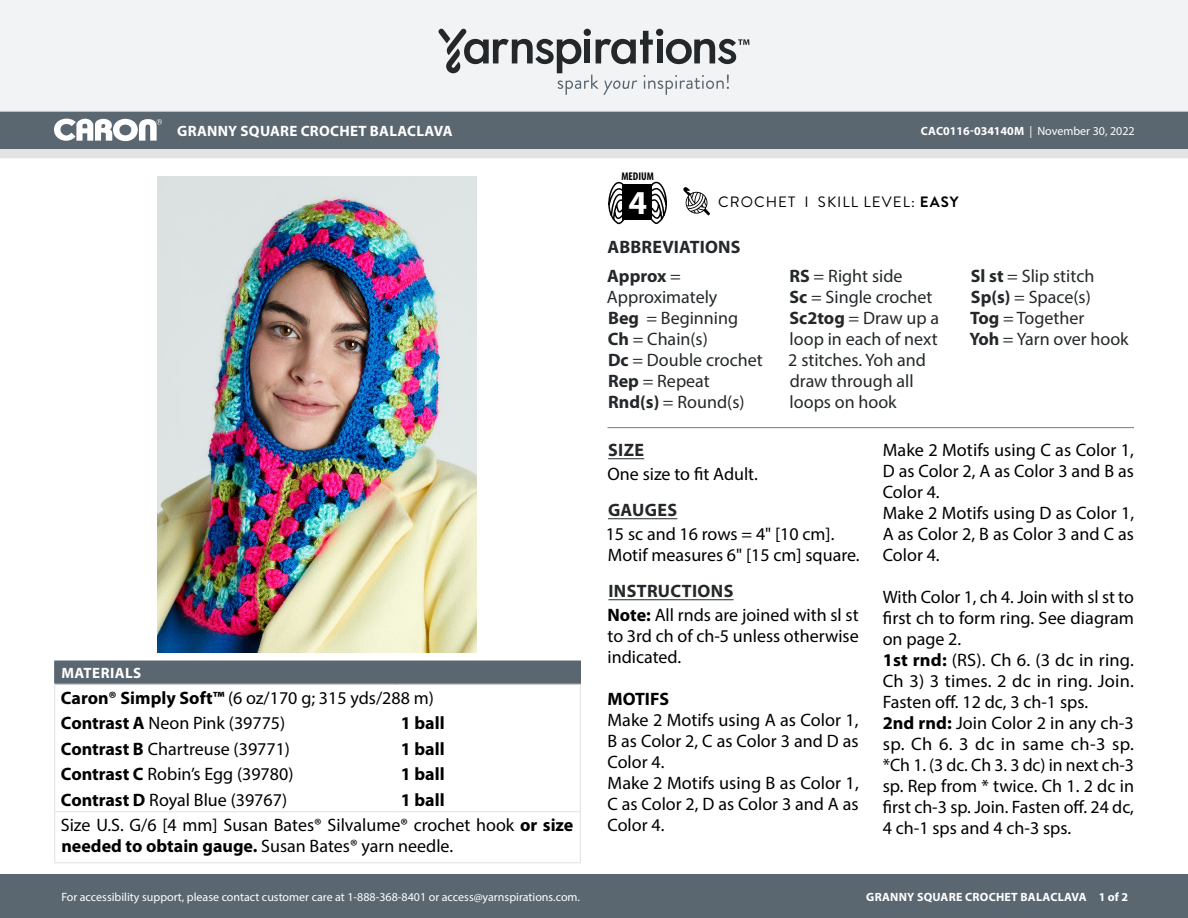
<style>
.page{position:relative;width:1188px;height:918px;background:#fff}
.page>*{position:absolute;margin:0;border:0;box-sizing:border-box;transform-origin:0 0}
.t1{font:700 33.6px "Myriad Pro";color:#fff}
.Body_-__Auto_Style_w{font:18px/21px "Myriad Pro";color:#000;text-align:justify}
.Abbreviations_-_With{font:18px/21px "Myriad Pro";color:#24282a}
.Material_-__Colors_i{font:18px "Myriad Pro";color:#000}
.Materials_-_Needle{font:18px/21px "Myriad Pro";color:#000}
.Body_-_NO_Automatic{font:18px "Myriad Pro";color:#000}
.Materials_-_Brand{font:18px "Myriad Pro";color:#000}
.Body_-_HEADERS_-_Und{font:700 18px "Myriad Pro";letter-spacing:.02em;color:#24282a}
.Material_-__Colors_i-2{font:700 18px "Myriad Pro";color:#000}
.Body_-__Auto_Style_w-2{font:700 18px "Myriad Pro";color:#000}
.Materials_-__Header{font:700 15px "Myriad Pro";letter-spacing:.02em;color:#fff}
.Type_of_pattern___Sk{font:15px "Brandon Grotesque";letter-spacing:.07em;color:#000}
.t2{font:12px "Myriad Pro";color:#fff}
.t3{font:700 12px "Myriad Pro";letter-spacing:.02em;color:#fff}
.t4{font:700 condensed 11.25px "Myriad Pro";color:#000}
.s1{font-weight:700}
</style>
<div class="page">
<div style="left:0;top:875px;width:1188px;height:43px;background:#5a6670"></div>
<div style="left:0;top:149px;width:1188px;height:9px;background:#e4e3e3"></div>
<div style="left:0;top:111px;width:1188px;height:38px;background:#5a6670"></div>
<div style="left:0;top:0;width:1188px;height:112px;background:#f2f3f4"></div>
<svg style="left:438px;top:29px;width:311px;height:66px"></svg>
<svg style="left:683px;top:187px;width:27px;height:28px"></svg>
<svg style="left:608px;top:181px;width:18px;height:43px"></svg>
<svg style="left:649px;top:181px;width:18px;height:43px"></svg>
<div style="left:622px;top:185px;width:30px;height:35px;background:#000"></div>
<svg style="left:54px;top:119px;width:108px;height:22px"></svg>
<img style="left:158px;top:177px;width:319px;height:475px">
<hr style="left:608px;top:458px;width:36px;height:1px;background:#24282a">
<hr style="left:608px;top:518px;width:69px;height:1px;background:#24282a">
<hr style="left:608px;top:599px;width:126px;height:1px;background:#24282a">
<hr style="left:608px;top:427px;width:526px;height:1px;background:#7d7d7d">
<div style="left:55px;top:661px;width:525px;height:23px;background:#5a6670"></div>
<hr style="left:54px;top:684px;width:342px;height:1px;background:#e4e3e3">
<hr style="left:396px;top:684px;width:185px;height:1px;background:#e4e3e3">
<svg style="left:54px;top:661px;width:1px;height:150px"></svg>
<svg style="left:580px;top:661px;width:1px;height:150px"></svg>
<hr style="left:54px;top:812px;width:1px;height:50px;background:#e4e3e3">
<hr style="left:54px;top:811px;width:342px;height:1px;background:#e4e3e3">
<hr style="left:396px;top:811px;width:185px;height:1px;background:#e4e3e3">
<hr style="left:580px;top:812px;width:1px;height:50px;background:#e4e3e3">
<hr style="left:54px;top:862px;width:342px;height:1px;background:#e4e3e3">
<hr style="left:396px;top:862px;width:185px;height:1px;background:#e4e3e3">
<p class="Materials_-__Header" style="left:177px;top:121px;width:277px">GRANNY SQUARE CROCHET BALACLAVA</p>
<p class="Materials_-__Header" style="left:61px;top:663px;width:81px">MATERIALS</p>
<p class="Materials_-_Brand" style="left:61px;top:687px;width:374px"><span class="s1">Caron® Simply Soft™</span> (6 oz/170 g; 315 yds/288 m)</p>
<p class="Material_-__Colors_i" style="left:61px;top:712px;width:226px"><span class="s1">Contrast A</span> Neon Pink (39775)</p>
<p class="Material_-__Colors_i-2" style="left:401px;top:711px;width:45px">1 ball</p>
<p class="Material_-__Colors_i" style="left:61px;top:738px;width:231px"><span class="s1">Contrast B</span> Chartreuse (39771)</p>
<p class="Material_-__Colors_i-2" style="left:401px;top:737px;width:45px">1 ball</p>
<p class="Material_-__Colors_i" style="left:61px;top:763px;width:234px"><span class="s1">Contrast C</span> Robin’s Egg (39780)</p>
<p class="Material_-__Colors_i-2" style="left:401px;top:762px;width:45px">1 ball</p>
<p class="Material_-__Colors_i" style="left:61px;top:789px;width:228px"><span class="s1">Contrast D</span> Royal Blue (39767)</p>
<p class="Material_-__Colors_i-2" style="left:401px;top:788px;width:45px">1 ball</p>
<p class="Materials_-_Needle" style="left:61px;top:814px;width:514px">Size U.S. G/6 [4 mm] Susan Bates® Silvalume® crochet hook <span class="s1">or size needed to obtain gauge.</span> Susan Bates® yarn needle.</p>
<p class="t2" style="left:61px;top:889px;width:520px">For accessibility support, please contact customer care at 1-888-368-8401 or access@yarnspirations.com.</p>
<p class="t4" style="left:621px;top:169px;width:34px">MEDIUM</p>
<h1 class="t1" style="left:629px;top:180px;width:20px">4</h1>
<p class="t2" style="left:921px;top:124px;width:216px"><span class="s1">CAC0116-034140M</span> | November 30, 2022</p>
<p class="Type_of_pattern___Sk" style="left:718px;top:192px;width:242px">CROCHET I SKILL LEVEL: <span class="s1">EASY</span></p>
<p class="Body_-_HEADERS_-_Und" style="left:608px;top:235px;width:135px">ABBREVIATIONS</p>
<p class="Abbreviations_-_With" style="left:607px;top:265px;width:112px"><span class="s1">Approx</span> =<br>Approximately</p>
<p class="Abbreviations_-_With" style="left:608px;top:307px;width:132px"><span class="s1">Beg</span> = Beginning</p>
<p class="Abbreviations_-_With" style="left:608px;top:328px;width:102px"><span class="s1">Ch</span> = Chain(s)</p>
<p class="Abbreviations_-_With" style="left:608px;top:349px;width:156px"><span class="s1">Dc</span> = Double crochet</p>
<p class="Abbreviations_-_With" style="left:608px;top:370px;width:103px"><span class="s1">Rep</span> = Repeat</p>
<p class="Abbreviations_-_With" style="left:608px;top:391px;width:138px"><span class="s1">Rnd(s)</span> = Round(s)</p>
<p class="Abbreviations_-_With" style="left:790px;top:265px;width:114px"><span class="s1">RS</span> = Right side</p>
<p class="Abbreviations_-_With" style="left:789px;top:286px;width:145px"><span class="s1">Sc</span> = Single crochet</p>
<p class="Abbreviations_-_With" style="left:788px;top:307px;width:152px"><span class="s1">Sc2tog</span> = Draw up a loop in each of next<br>2 stitches. Yoh and draw through all loops on hook</p>
<p class="Abbreviations_-_With" style="left:971px;top:265px;width:125px"><span class="s1">Sl st</span> = Slip stitch</p>
<p class="Abbreviations_-_With" style="left:971px;top:286px;width:121px"><span class="s1">Sp(s)</span> = Space(s)</p>
<p class="Abbreviations_-_With" style="left:970px;top:307px;width:116px"><span class="s1">Tog</span> = Together</p>
<p class="Abbreviations_-_With" style="left:969px;top:328px;width:161px"><span class="s1">Yoh</span> = Yarn over hook</p>
<p class="Body_-_HEADERS_-_Und" style="left:608px;top:438px;width:37px">SIZE</p>
<p class="Body_-__Auto_Style_w" style="left:608px;top:463px;width:152px">One size to fit Adult.</p>
<p class="Body_-_HEADERS_-_Und" style="left:608px;top:498px;width:71px">GAUGES</p>
<p class="Body_-_NO_Automatic" style="left:606px;top:523px;width:230px">15 sc and 16 rows = 4" [10 cm].</p>
<p class="Body_-_NO_Automatic" style="left:608px;top:544px;width:253px">Motif measures 6" [15 cm] square.</p>
<p class="Body_-_HEADERS_-_Und" style="left:608px;top:579px;width:126px">INSTRUCTIONS</p>
<p class="Body_-__Auto_Style_w" style="left:608px;top:604px;width:253px"><span class="s1">Note:</span> All rnds are joined with sl st to 3rd ch of ch-5 unless otherwise indicated.</p>
<p class="Body_-__Auto_Style_w-2" style="left:608px;top:687px;width:63px">MOTIFS</p>
<p class="Body_-__Auto_Style_w" style="left:608px;top:709px;width:253px">Make 2 Motifs using A as Color 1, B as Color 2, C as Color 3 and D as Color 4.</p>
<p class="Body_-__Auto_Style_w" style="left:608px;top:772px;width:253px">Make 2 Motifs using B as Color 1, C as Color 2, D as Color 3 and A as Color 4.</p>
<p class="Body_-__Auto_Style_w" style="left:883px;top:439px;width:253px">Make 2 Motifs using C as Color 1, D as Color 2, A as Color 3 and B as Color 4.</p>
<p class="Body_-__Auto_Style_w" style="left:883px;top:502px;width:253px">Make 2 Motifs using D as Color 1, A as Color 2, B as Color 3 and C as Color 4.</p>
<p class="Body_-__Auto_Style_w" style="left:883px;top:586px;width:253px">With Color 1, ch 4. Join with sl st to first ch to form ring. See diagram on page 2.</p>
<p class="Body_-__Auto_Style_w" style="left:883px;top:649px;width:253px"><span class="s1">1st rnd:</span> (RS). Ch 6. (3 dc in ring.<br>Ch 3) 3 times. 2 dc in ring. Join.<br>Fasten off. 12 dc, 3 ch-1 sps.</p>
<p class="Body_-__Auto_Style_w" style="left:883px;top:712px;width:253px"><span class="s1">2nd rnd:</span> Join Color 2 in any ch-3 sp. Ch 6. 3 dc in same ch-3 sp. *Ch 1. (3 dc. Ch 3. 3 dc) in next ch-3 sp. Rep from * twice. Ch 1. 2 dc in first ch-3 sp. Join. Fasten off. 24 dc, 4 ch-1 sps and 4 ch-3 sps.</p>
<p class="t3" style="left:866px;top:889px;width:263px">GRANNY SQUARE CROCHET BALACLAVA 1 of 2</p>
</div>
